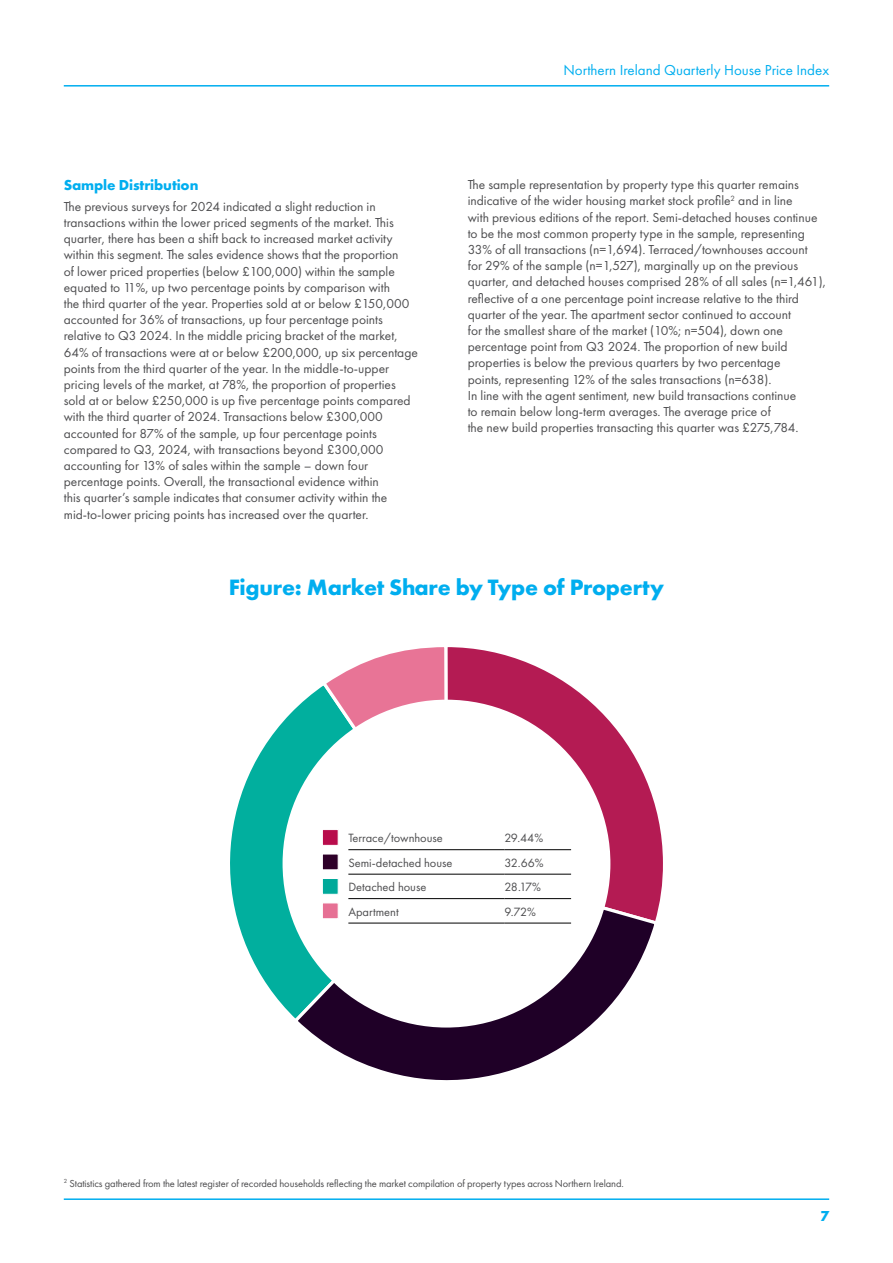
<style>
.page{position:relative;width:893px;height:1263px;background:#fff}
.page>*{position:absolute;margin:0;border:0;box-sizing:border-box;transform-origin:0 0}
.Figure_title{font:700 23.1px "Futura PT";letter-spacing:-.01em;color:#00aeef}
.t1{font:15px "Futura PT";color:#00aeef}
.Subheading_bright_blue_10pt{font:700 15px "Futura PT";letter-spacing:-.01em;color:#00aeef}
.Body_copy_9pt{font:13.5px/16.2px "Futura PT";color:#4d4d4f}
.t2{font:12.45px "Futura PT";color:#4d4d4f}
.Footnote{font:10.5px "Futura PT";letter-spacing:-.01em;color:#4d4d4f}
</style>
<div class="page">
<hr style="left:64px;top:85px;width:765px;height:2px;background:#00aeef">
<hr style="left:64px;top:1198px;width:765px;height:2px;background:#00aeef">
<svg style="left:230px;top:688px;width:90px;height:326px"></svg>
<svg style="left:451px;top:647px;width:212px;height:253px"></svg>
<svg style="left:320px;top:647px;width:131px;height:111px"></svg>
<svg style="left:291px;top:859px;width:369px;height:222px"></svg>
<div style="left:282px;top:699px;width:329px;height:329px;background:#fff;border-radius:50%"></div>
<hr style="left:348px;top:849px;width:156px;height:1px;background:#000">
<hr style="left:504px;top:849px;width:67px;height:1px;background:#000">
<hr style="left:348px;top:874px;width:156px;height:1px;background:#000">
<hr style="left:504px;top:874px;width:67px;height:1px;background:#000">
<hr style="left:348px;top:898px;width:156px;height:1px;background:#000">
<hr style="left:504px;top:898px;width:67px;height:1px;background:#000">
<hr style="left:348px;top:923px;width:156px;height:1px;background:#000">
<hr style="left:504px;top:923px;width:67px;height:1px;background:#000">
<div style="left:322px;top:829px;width:17px;height:17px;background:#b80c4b;border:1px solid #fff"></div>
<div style="left:322px;top:853px;width:17px;height:17px;background:#2e0029;border:1px solid #fff"></div>
<div style="left:322px;top:878px;width:17px;height:17px;background:#00a99a;border:1px solid #fff"></div>
<div style="left:322px;top:902px;width:17px;height:17px;background:#e67094;border:1px solid #fff"></div>
<h2 class="Subheading_bright_blue_10pt" style="left:64px;top:176px;width:136px">Sample Distribution</h2>
<p class="Body_copy_9pt" style="left:64px;top:198px;width:356px">The previous surveys for 2024 indicated a slight reduction in transactions within the lower priced segments of the market. This quarter, there has been a shift back to increased market activity within this segment. The sales evidence shows that the proportion<br>of lower priced properties (below £100,000) within the sample equated to 11%, up two percentage points by comparison with<br>the third quarter of the year. Properties sold at or below £150,000 accounted for 36% of transactions, up four percentage points relative to Q3 2024. In the middle pricing bracket of the market, 64% of transactions were at or below £200,000, up six percentage points from the third quarter of the year. In the middle-to-upper pricing levels of the market, at 78%, the proportion of properties sold at or below £250,000 is up five percentage points compared with the third quarter of 2024. Transactions below £300,000 accounted for 87% of the sample, up four percentage points compared to Q3, 2024, with transactions beyond £300,000 accounting for 13% of sales within the sample – down four percentage points. Overall, the transactional evidence within<br>this quarter’s sample indicates that consumer activity within the mid-to-lower pricing points has increased over the quarter.</p>
<p class="t1" style="left:563px;top:61px;width:267px">Northern Ireland Quarterly House Price Index</p>
<p class="Body_copy_9pt" style="left:468px;top:177px;width:360px">The sample representation by property type this quarter remains indicative of the wider housing market stock profile<sup>2</sup> and in line<br>with previous editions of the report. Semi-detached houses continue to be the most common property type in the sample, representing 33% of all transactions (n=1,694). Terraced/townhouses account<br>for 29% of the sample (n=1,527), marginally up on the previous quarter, and detached houses comprised 28% of all sales (n=1,461), reflective of a one percentage point increase relative to the third quarter of the year. The apartment sector continued to account<br>for the smallest share of the market (10%; n=504), down one percentage point from Q3 2024. The proportion of new build properties is below the previous quarters by two percentage<br>points, representing 12% of the sales transactions (n=638).<br>In line with the agent sentiment, new build transactions continue<br>to remain below long-term averages. The average price of<br>the new build properties transacting this quarter was £275,784.</p>
<p class="Figure_title" style="left:229px;top:572px;width:437px">Figure: Market Share by Type of Property</p>
<p class="t2" style="left:348px;top:831px;width:96px">Terrace/townhouse</p>
<p class="t2" style="left:504px;top:831px;width:40px">29.44%</p>
<p class="t2" style="left:348px;top:855px;width:106px">Semi-detached house</p>
<p class="t2" style="left:504px;top:855px;width:41px">32.66%</p>
<p class="t2" style="left:348px;top:879px;width:79px">Detached house</p>
<p class="t2" style="left:504px;top:879px;width:38px">28.17%</p>
<p class="t2" style="left:348px;top:904px;width:52px">Apartment</p>
<p class="t2" style="left:504px;top:904px;width:33px">9.72%</p>
<p class="Footnote" style="left:64px;top:1177px;width:561px"><sup>2</sup> Statistics gathered from the latest register of recorded households reflecting the market compilation of property types across Northern Ireland.</p>
<p class="Subheading_bright_blue_10pt" style="left:820px;top:1206px;width:10px">7</p>
</div>
